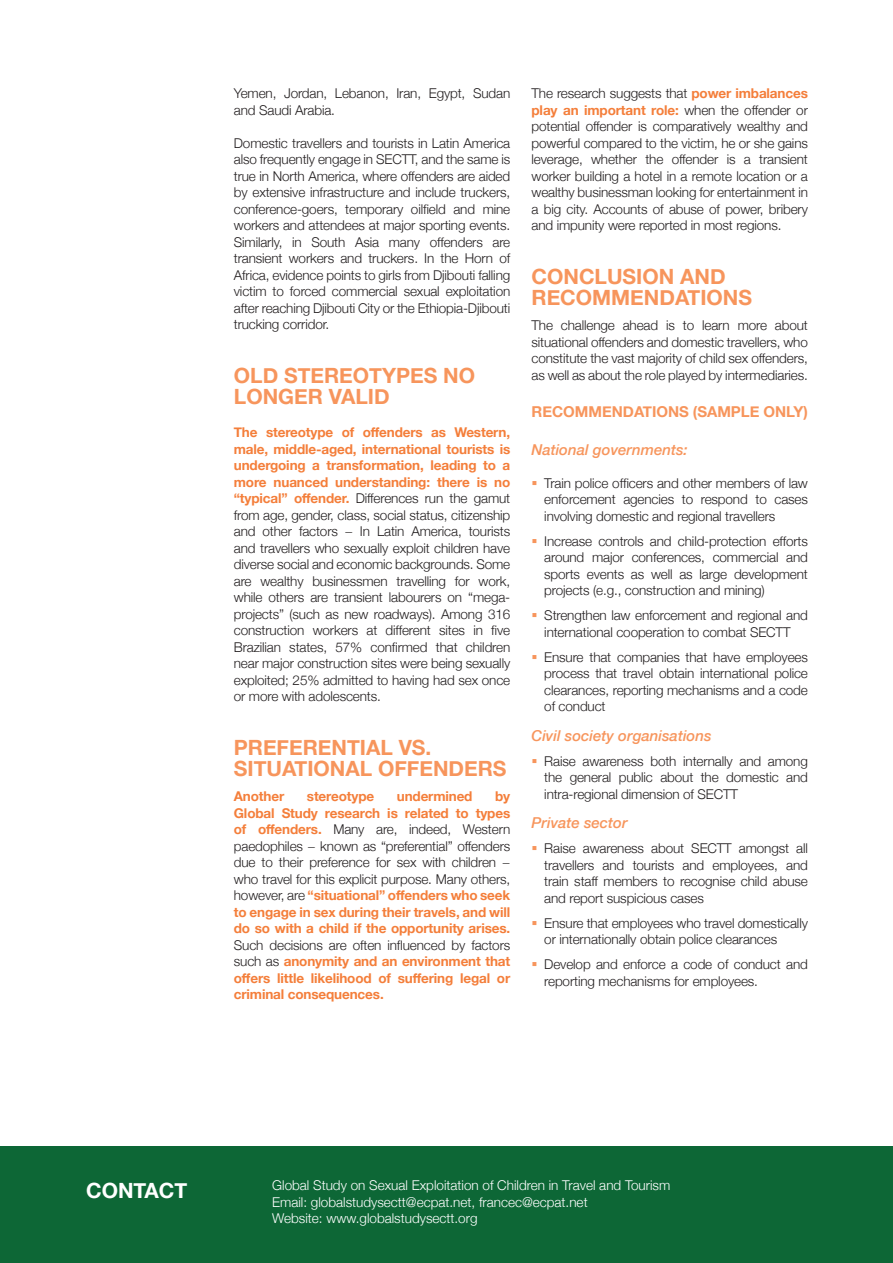
<style>
.page{position:relative;width:893px;height:1263px;background:#fff}
.page>*{position:absolute;margin:0;border:0;box-sizing:border-box;transform-origin:0 0}
.BODY{font:700 21px/21px "Helvetica Neue";color:#f7955c}
.HEAD{font:700 21px "Helvetica Neue";color:#fff}
.BODY-2{font:italic 500 15px "Helvetica Neue";color:#f7955c}
.BODY-3{font:700 15px "Helvetica Neue";color:#f7955c}
.BODY-4{font:300 13.5px/16.5px "Helvetica Neue";letter-spacing:-.01em;color:#231f20;text-align:justify}
.BODY-5{font:700 13.5px/16.5px "Helvetica Neue";letter-spacing:-.01em;color:#f47e3a;text-align:justify}
.BODY-6{font:300 13.5px/16.5px "Helvetica Neue";color:#fff}
.s1{font-weight:700;color:#f47e3a}
.s2{font-weight:300;color:#231f20}
.s3{color:#f7955c}
</style>
<div class="page">
<div style="left:0;top:1146px;width:893px;height:117px;background:#0d6736"></div>
<p class="BODY-4" style="left:234px;top:84px;width:278px">Yemen, Jordan, Lebanon, Iran, Egypt, Sudan and Saudi Arabia.</p>
<p class="BODY-4" style="left:234px;top:134px;width:278px">Domestic travellers and tourists in Latin America also frequently engage in SECTT, and the same is true in North America, where offenders are aided by extensive infrastructure and include truckers, conference-goers, temporary oilfield and mine workers and attendees at major sporting events.<br>Similarly, in South Asia many offenders are transient workers and truckers. In the Horn of Africa, evidence points to girls from Djibouti falling victim to forced commercial sexual exploitation after reaching Djibouti City or the Ethiopia-Djibouti trucking corridor.</p>
<p class="BODY" style="left:234px;top:366px;width:243px">OLD STEREOTYPES NO<br>LONGER VALID</p>
<p class="BODY-4" style="left:234px;top:423px;width:278px"><span class="s1">The stereotype of offenders as Western, male, middle-aged, international tourists is undergoing a transformation, leading to a more nuanced understanding: there is no “typical” offender.</span> Differences run the gamut from age, gender, class, social status, citizenship and other factors − In Latin America, tourists and travellers who sexually exploit children have diverse social and economic backgrounds. Some are wealthy businessmen travelling for work, while others are transient labourers on “mega&shy;projects” (such as new roadways). Among 316 construction workers at different sites in five Brazilian states, 57% confirmed that children near major construction sites were being sexually exploited; 25% admitted to having had sex once or more with adolescents.</p>
<p class="BODY" style="left:234px;top:738px;width:274px">PREFERENTIAL VS.<br>SITUATIONAL OFFENDERS</p>
<p class="BODY-5" style="left:234px;top:788px;width:52px">Another</p>
<p class="BODY-5" style="left:307px;top:788px;width:69px">stereotype</p>
<p class="BODY-5" style="left:397px;top:788px;width:77px">undermined</p>
<p class="BODY-5" style="left:234px;top:788px;width:278px;text-indent:261px">by Global Study research is related to types of offenders. <span class="s2">Many are, indeed, Western paedophiles − known as “preferential” offenders due to their preference for sex with children − who travel for this explicit purpose. Many others, however, are</span> “situational” offenders who seek to engage in sex during their travels, and will do so with a child if the opportunity arises.<br><span class="s2">Such decisions are often influenced by factors such as</span> anonymity and an environment that offers little likelihood of suffering legal or criminal consequences.</p>
<p class="BODY-4" style="left:531px;top:84px;width:278px">The research suggests that <span class="s1">power imbalances play an important role:</span> when the offender or potential offender is comparatively wealthy and powerful compared to the victim, he or she gains leverage, whether the offender is a transient worker building a hotel in a remote location or a wealthy businessman looking for entertainment in a big city. Accounts of abuse of power, bribery and impunity were reported in most regions.</p>
<p class="BODY" style="left:531px;top:267px;width:222px">CONCLUSION AND<br>RECOMMENDATIONS</p>
<p class="BODY-4" style="left:531px;top:316px;width:278px">The challenge ahead is to learn more about situational offenders and domestic travellers, who constitute the vast majority of child sex offenders, as well as about the role played by intermediaries.</p>
<p class="BODY-3" style="left:531px;top:400px;width:278px">RECOMMENDATIONS (SAMPLE ONLY)</p>
<p class="BODY-2" style="left:531px;top:437px;width:158px">National governments:</p>
<p class="BODY-4" style="left:544px;top:474px;width:265px;text-indent:-13px"><span class="s3">▪</span> Train police officers and other members of law enforcement agencies to respond to cases involving domestic and regional travellers</p>
<p class="BODY-4" style="left:544px;top:532px;width:265px;text-indent:-13px"><span class="s3">▪</span> Increase controls and child-protection efforts around major conferences, commercial and sports events as well as large development projects (e.g., construction and mining)</p>
<p class="BODY-4" style="left:531px;top:606px;width:278px;text-align:center"><span class="s3">▪</span> Strengthen law enforcement and regional and international cooperation to combat SECTT</p>
<p class="BODY-4" style="left:544px;top:648px;width:265px;text-indent:-13px"><span class="s3">▪</span> Ensure that companies that have employees process that travel obtain international police clearances, reporting mechanisms and a code of conduct</p>
<p class="BODY-2" style="left:531px;top:723px;width:182px">Civil society organisations</p>
<p class="BODY-4" style="left:544px;top:752px;width:265px;text-indent:-13px"><span class="s3">▪</span> Raise awareness both internally and among the general public about the domestic and intra-regional dimension of SECTT</p>
<p class="BODY-2" style="left:531px;top:810px;width:98px">Private sector</p>
<p class="BODY-4" style="left:544px;top:839px;width:265px;text-indent:-13px"><span class="s3">▪</span> Raise awareness about SECTT amongst all travellers and tourists and employees, and train staff members to recognise child abuse and report suspicious cases</p>
<p class="BODY-4" style="left:544px;top:914px;width:265px;text-indent:-13px"><span class="s3">▪</span> Ensure that employees who travel domestically or internationally obtain police clearances</p>
<p class="BODY-4" style="left:544px;top:955px;width:265px;text-indent:-13px"><span class="s3">▪</span> Develop and enforce a code of conduct and reporting mechanisms for employees.</p>
<p class="HEAD" style="left:86px;top:1174px;width:103px">CONTACT</p>
<p class="BODY-6" style="left:272px;top:1176px;width:400px">Global Study on Sexual Exploitation of Children in Travel and Tourism<br>Email: globalstudysectt@ecpat.net, francec@ecpat.net<br>Website: www.globalstudysectt.org</p>
</div>
